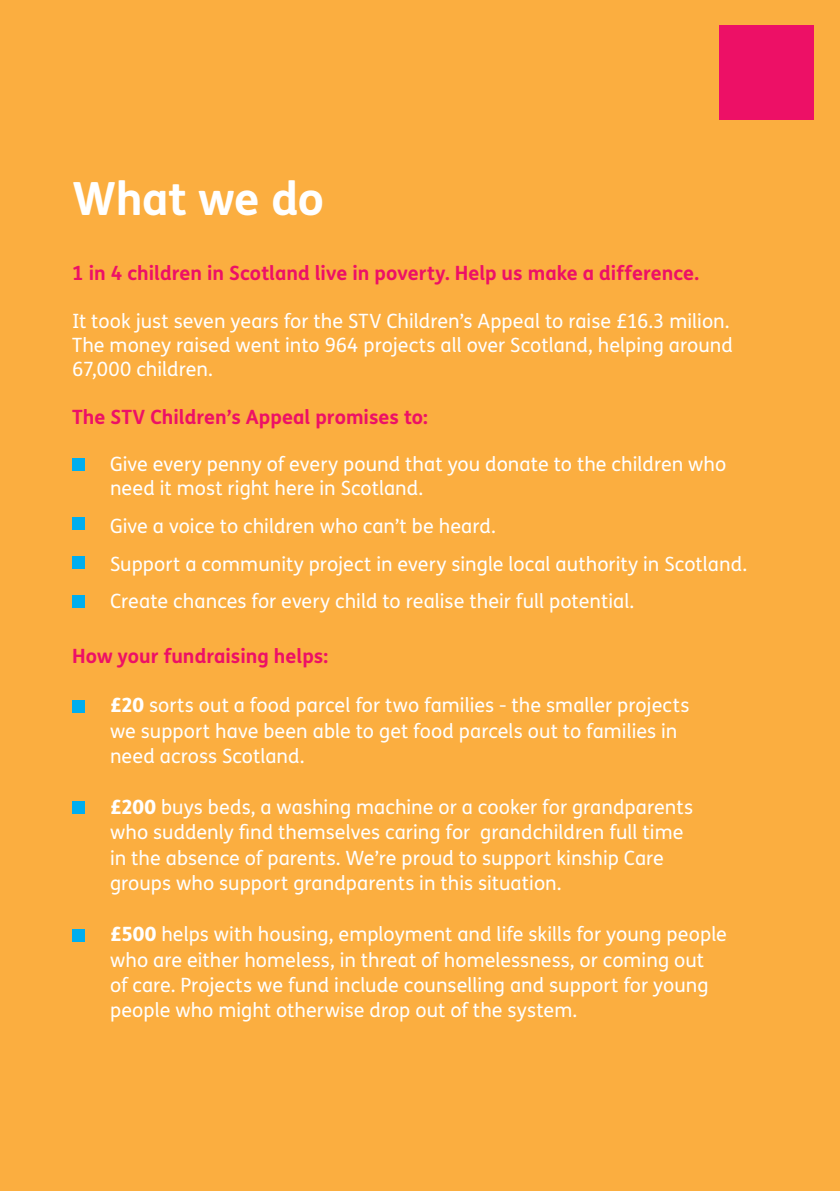
<style>
.page{position:relative;width:840px;height:1191px;background:#fff}
.page>*{position:absolute;margin:0;border:0;box-sizing:border-box;transform-origin:0 0}
.t1{font:700 45.8px "FS Me";letter-spacing:-.01em;color:#fff}
.t2{font:19.6px/25.4px "FS Me";color:#fff}
.t3{font:700 19.6px "FS Me";color:#ed1066}
.s1{font-weight:800}
</style>
<div class="page">
<div style="left:0;top:0;width:839px;height:1191px;background:#fbae40"></div>
<div style="left:72px;top:458px;width:13px;height:13px;background:#00aeef"></div>
<div style="left:72px;top:517px;width:13px;height:12px;background:#00aeef"></div>
<div style="left:72px;top:556px;width:13px;height:12px;background:#00aeef"></div>
<div style="left:72px;top:594px;width:13px;height:13px;background:#00aeef"></div>
<div style="left:72px;top:700px;width:13px;height:12px;background:#00aeef"></div>
<div style="left:72px;top:801px;width:13px;height:13px;background:#00aeef"></div>
<div style="left:72px;top:928px;width:13px;height:13px;background:#00aeef"></div>
<div style="left:718px;top:25px;width:95px;height:94px;background:#ed1066"></div>
<h1 class="t1" style="left:72px;top:170px;width:253px">What we do</h1>
<p class="t3" style="left:72px;top:260px;width:628px">1 in 4 children in Scotland live in poverty. Help us make a difference.</p>
<p class="t2" style="left:72px;top:309px;width:662px;line-height:24px">It took just seven years for the STV Children’s Appeal to raise £16.3 milion.<br>The money raised went into 964 projects all over Scotland, helping around<br>67,000 children.</p>
<p class="t3" style="left:72px;top:404px;width:357px">The STV Children’s Appeal promises to:</p>
<p class="t2" style="left:110px;top:453px;width:617px;line-height:23.6px">Give every penny of every pound that you donate to the children who need it most right here in Scotland.</p>
<p class="t2" style="left:110px;top:507px;width:638px;line-height:37.8px">Give a voice to children who can’t be heard.<br>Support a community project in every single local authority in Scotland.<br>Create chances for every child to realise their full potential.</p>
<p class="t3" style="left:72px;top:643px;width:257px">How your fundraising helps:</p>
<p class="t2" style="left:110px;top:693px;width:580px"><span class="s1">£20</span> sorts out a food parcel for two families - the smaller projects we support have been able to get food parcels out to families in need across Scotland.</p>
<p class="t2" style="left:110px;top:795px;width:584px"><span class="s1">£200</span> buys beds, a washing machine or a cooker for grandparents who suddenly find themselves caring for grandchildren full time in the absence of parents. We’re proud to support kinship Care groups who support grandparents in this situation.</p>
<p class="t2" style="left:110px;top:922px;width:618px"><span class="s1">£500</span> helps with housing, employment and life skills for young people who are either homeless, in threat of homelessness, or coming out<br>of care. Projects we fund include counselling and support for young people who might otherwise drop out of the system.</p>
</div>
